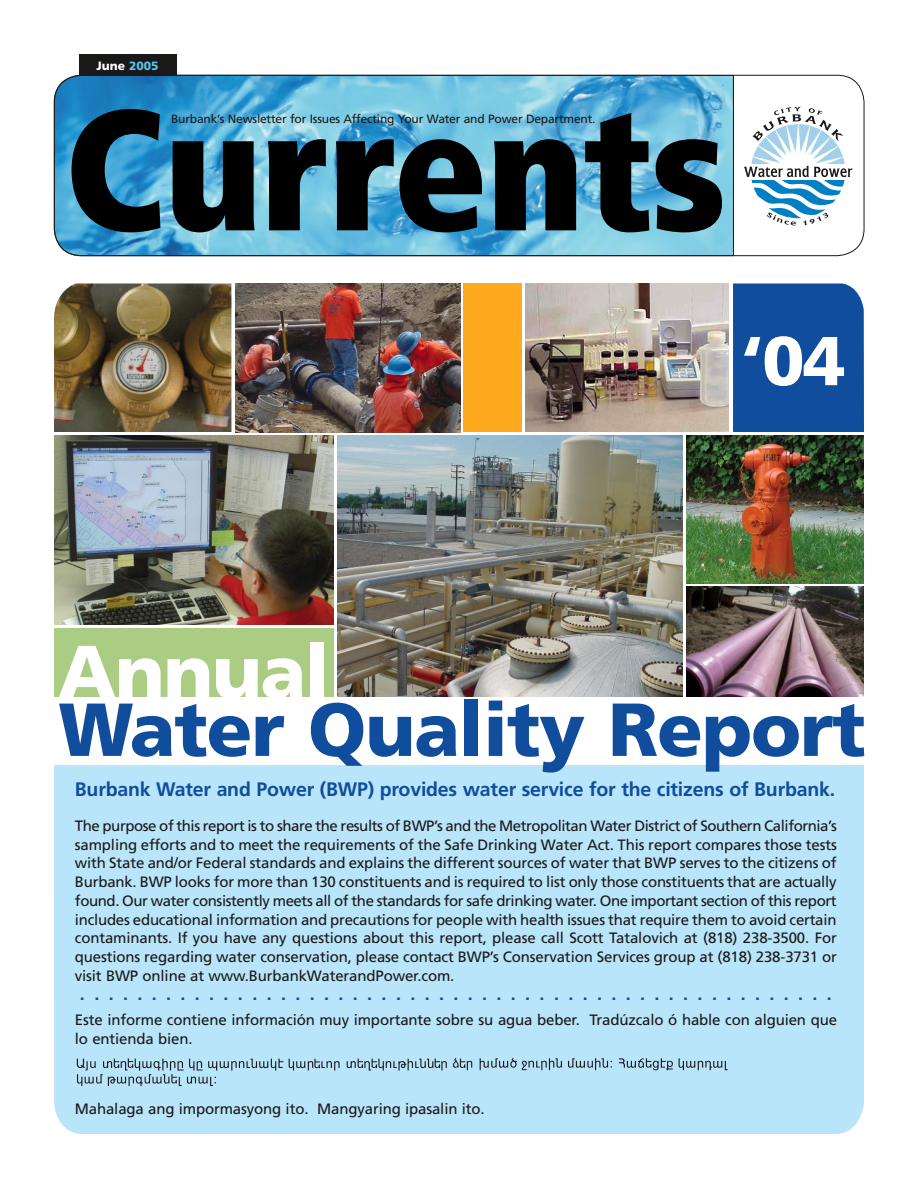
<style>
.page{position:relative;width:918px;height:1188px;background:#fff}
.page>*{position:absolute;margin:0;border:0;box-sizing:border-box;transform-origin:0 0}
.t1{font:900 condensed 171px "Frutiger";letter-spacing:-.01em;color:#000}
.t2{font:900 75px "Frutiger";letter-spacing:-.015em;color:#114d9d}
.t3{font:900 75px "Frutiger";letter-spacing:-.02em;color:#fff}
.t4{font:900 69px "Frutiger";color:#fff}
.t5{font:700 19.5px "Frutiger";letter-spacing:-.01em;color:#114d9d}
.t6{font:700 18px "Frutiger";color:#114d9d}
.t7{font:15px/18.8px "Frutiger";letter-spacing:-.01em;color:#1b1818;text-align:justify}
.t8{font:12px "Frutiger";letter-spacing:-.015em;color:#1b1818}
.t9{font:900 12px "Frutiger";color:#fff}
.s1{color:#52c5f2}
</style>
<div class="page">
<div style="left:54px;top:765px;width:810px;height:369px;background:#b8e5fa"></div>
<div style="left:79px;top:54px;width:98px;height:21px;background:#1b1818"></div>
<svg style="left:54px;top:75px;width:811px;height:181px;background:#75bbda"></svg>
<img style="left:54px;top:436px;width:280px;height:189px">
<img style="left:54px;top:284px;width:177px;height:148px">
<img style="left:338px;top:436px;width:345px;height:261px">
<img style="left:525px;top:284px;width:204px;height:148px">
<img style="left:687px;top:436px;width:177px;height:148px">
<img style="left:235px;top:284px;width:225px;height:148px">
<div style="left:54px;top:628px;width:280px;height:69px;background:#abcc83"></div>
<div style="left:733px;top:284px;width:131px;height:148px;background:#114d9d"></div>
<div style="left:464px;top:284px;width:58px;height:148px;background:#ffaa1e"></div>
<svg style="left:347px;top:1059px;width:100px;height:12px"></svg>
<svg style="left:679px;top:1058px;width:49px;height:12px"></svg>
<svg style="left:619px;top:1058px;width:54px;height:12px"></svg>
<svg style="left:480px;top:1058px;width:82px;height:12px"></svg>
<svg style="left:568px;top:1058px;width:44px;height:12px"></svg>
<svg style="left:453px;top:1058px;width:19px;height:12px"></svg>
<svg style="left:77px;top:1058px;width:263px;height:28px;background:#a1c7d9"></svg>
<hr style="left:733px;top:75px;width:1px;height:180px;background:#1b1818">
<img style="left:687px;top:587px;width:177px;height:110px">
<p class="t9" style="left:96px;top:58px;width:64px">June <span class="s1">2005</span></p>
<h1 class="t1" style="left:64px;top:66px;width:664px">Currents</h1>
<p class="t8" style="left:171px;top:112px;width:426px">Burbank’s Newsletter for Issues Affecting Your Water and Power Department.</p>
<h3 class="t4" style="left:741px;top:319px;width:106px">‘04</h3>
<h2 class="t3" style="left:58px;top:627px;width:273px">Annual</h2>
<h2 class="t2" style="left:58px;top:684px;width:809px">Water Quality Report</h2>
<h3 class="t5" style="left:75px;top:778px;width:762px">Burbank Water and Power (BWP) provides water service for the citizens of Burbank.</h3>
<p class="t7" style="left:75px;top:816px;width:764px">The purpose of this report is to share the results of BWP’s and the Metropolitan Water District of Southern California’s sampling efforts and to meet the requirements of the Safe Drinking Water Act. This report compares those tests with State and/or Federal standards and explains the different sources of water that BWP serves to the citizens of Burbank. BWP looks for more than 130 constituents and is required to list only those constituents that are actually found. Our water consistently meets all of the standards for safe drinking water. One important section of this report includes educational information and precautions for people with health issues that require them to avoid certain contaminants. If you have any questions about this report, please call Scott Tatalovich at (818) 238-3500. For questions regarding water conservation, please contact BWP’s Conservation Services group at (818) 238-3731 or visit BWP online at www.BurbankWaterandPower.com.</p>
<p class="t6" style="left:80px;top:983px;width:753px">.....................................................</p>
<p class="t7" style="left:75px;top:1010px;width:764px">Este informe contiene información muy importante sobre su agua beber. Tradúzcalo ó hable con alguien que lo entienda bien.</p>
<p class="t7" style="left:75px;top:1099px;width:411px">Mahalaga ang impormasyong ito. Mangyaring ipasalin ito.</p>
</div>
